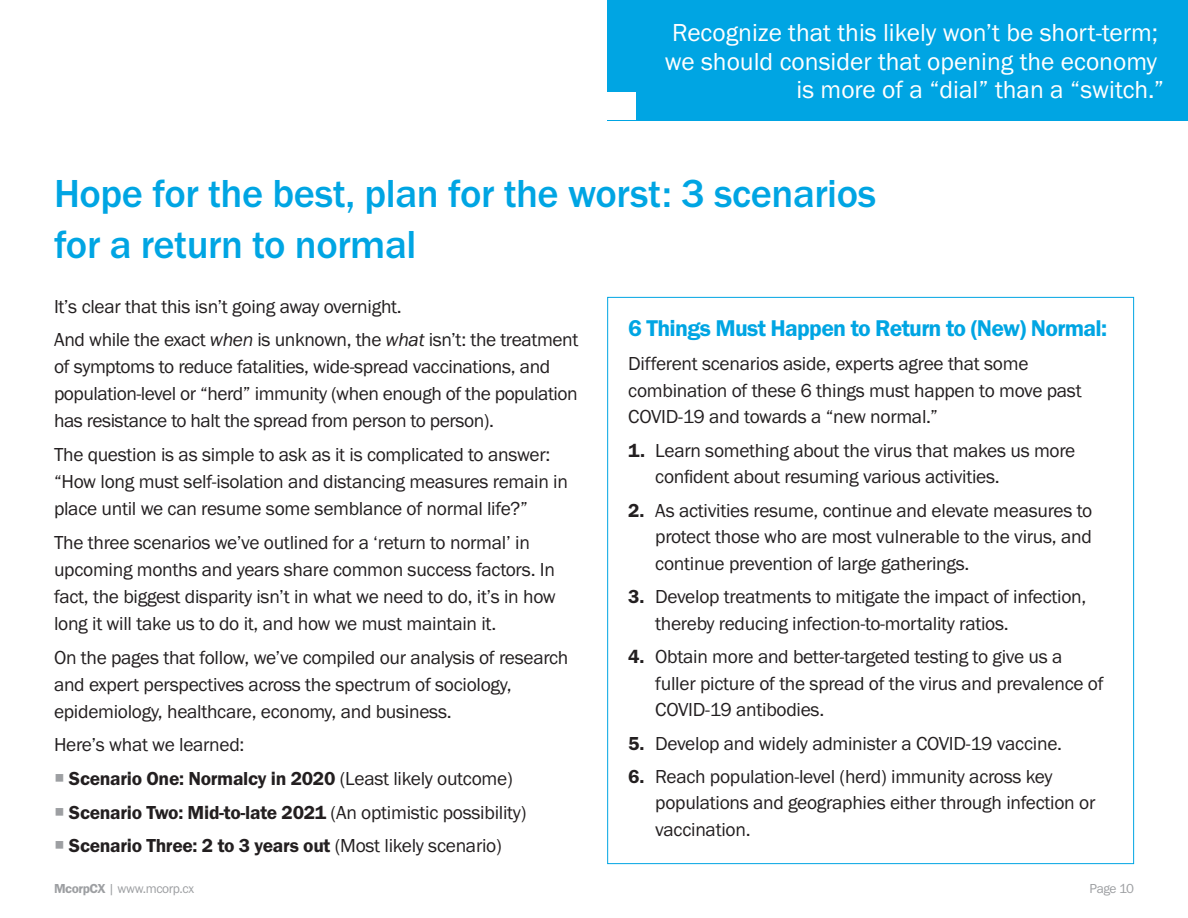
<style>
.page{position:relative;width:1188px;height:918px;background:#fff}
.page>*{position:absolute;margin:0;border:0;box-sizing:border-box;transform-origin:0 0}
.t1{font:500 40.5px/51px "Franklin Got T";letter-spacing:-.01em;color:#00a5e3}
.t2{font:25.5px/28.5px "Franklin Got T";color:#fff;text-align:right}
.t3{font:600 23.7px "Franklin Got T";letter-spacing:-.03em;color:#00a5e3}
.t4{font:19.5px/26.7px "Franklin Got T";letter-spacing:-.015em;color:#231f20}
.t5{font:13.5px "Franklin Got T";letter-spacing:-.03em;color:#9d9fa2}
.s1{font-style:italic}
.s2{font-weight:600}
</style>
<div class="page">
<div style="left:608px;top:0;width:580px;height:120px;background:#00a5e3"></div>
<div style="left:608px;top:92px;width:28px;height:28px;background:#fff"></div>
<h2 class="t2" style="left:665px;top:18px;width:501px">Recognize that this likely won’t be short-term; we should consider that opening the economy is more of a “dial” than a “switch.”</h2>
<h1 class="t1" style="left:54px;top:168px;width:824px">Hope for the best, plan for the worst: 3 scenarios for a return to normal</h1>
<p class="t4" style="left:54px;top:289px;width:526px;line-height:33.8px">It’s clear that this isn’t going away overnight.<br>And while the exact <span class="s1">when</span> is unknown, the <span class="s1">what</span> isn’t: the treatment</p>
<p class="t4" style="left:54px;top:353px;width:525px">of symptoms to reduce fatalities, wide-spread vaccinations, and population-level or “herd” immunity (when enough of the population has resistance to halt the spread from person to person).</p>
<p class="t4" style="left:54px;top:441px;width:516px">The question is as simple to ask as it is complicated to answer: “How long must self-isolation and distancing measures remain in place until we can resume some semblance of normal life?”</p>
<p class="t4" style="left:54px;top:529px;width:503px">The three scenarios we’ve outlined for a ‘return to normal’ in upcoming months and years share common success factors. In fact, the biggest disparity isn’t in what we need to do, it’s in how long it will take us to do it, and how we must maintain it.</p>
<p class="t4" style="left:54px;top:643px;width:516px">On the pages that follow, we’ve compiled our analysis of research and expert perspectives across the spectrum of sociology, epidemiology, healthcare, economy, and business.</p>
<p class="t4" style="left:69px;top:728px;width:459px;line-height:33.6px;text-indent:-15px">Here’s what we learned:<br><span class="s2">Scenario One: Normalcy in 2020</span> (Least likely outcome)<br><span class="s2">Scenario Two: Mid-to-late 2021</span> (An optimistic possibility)<br><span class="s2">Scenario Three: 2 to 3 years out</span> (Most likely scenario)</p>
<p class="t3" style="left:628px;top:315px;width:480px">6 Things Must Happen to Return to (New) Normal:</p>
<p class="t4" style="left:628px;top:350px;width:455px">Different scenarios aside, experts agree that some combination of these 6 things must happen to move past<br>COVID-19 and towards a “new normal.”</p>
<p class="t4" style="left:655px;top:437px;width:422px;text-indent:-27px"><span class="s2">1.</span> Learn something about the virus that makes us more confident about resuming various activities.</p>
<p class="t4" style="left:655px;top:497px;width:439px;text-align:justify;text-indent:-27px"><span class="s2">2.</span> As activities resume, continue and elevate measures to protect those who are most vulnerable to the virus, and continue prevention of large gatherings.</p>
<p class="t4" style="left:655px;top:583px;width:433px;text-indent:-27px"><span class="s2">3.</span> Develop treatments to mitigate the impact of infection, thereby reducing infection-to-mortality ratios.</p>
<p class="t4" style="left:655px;top:643px;width:450px;text-indent:-27px"><span class="s2">4.</span> Obtain more and better-targeted testing to give us a fuller picture of the spread of the virus and prevalence of<br>COVID-19 antibodies.</p>
<p class="t4" style="left:628px;top:730px;width:435px"><span class="s2">5.</span> Develop and widely administer a COVID-19 vaccine.</p>
<p class="t4" style="left:655px;top:763px;width:442px;text-indent:-27px"><span class="s2">6.</span> Reach population-level (herd) immunity across key populations and geographies either through infection or vaccination.</p>
<p class="t5" style="left:54px;top:881px;width:142px"><span class="s2">McorpCX</span> | www.mcorp.cx</p>
<p class="t5" style="left:1090px;top:881px;width:46px">Page 10</p>
</div>
